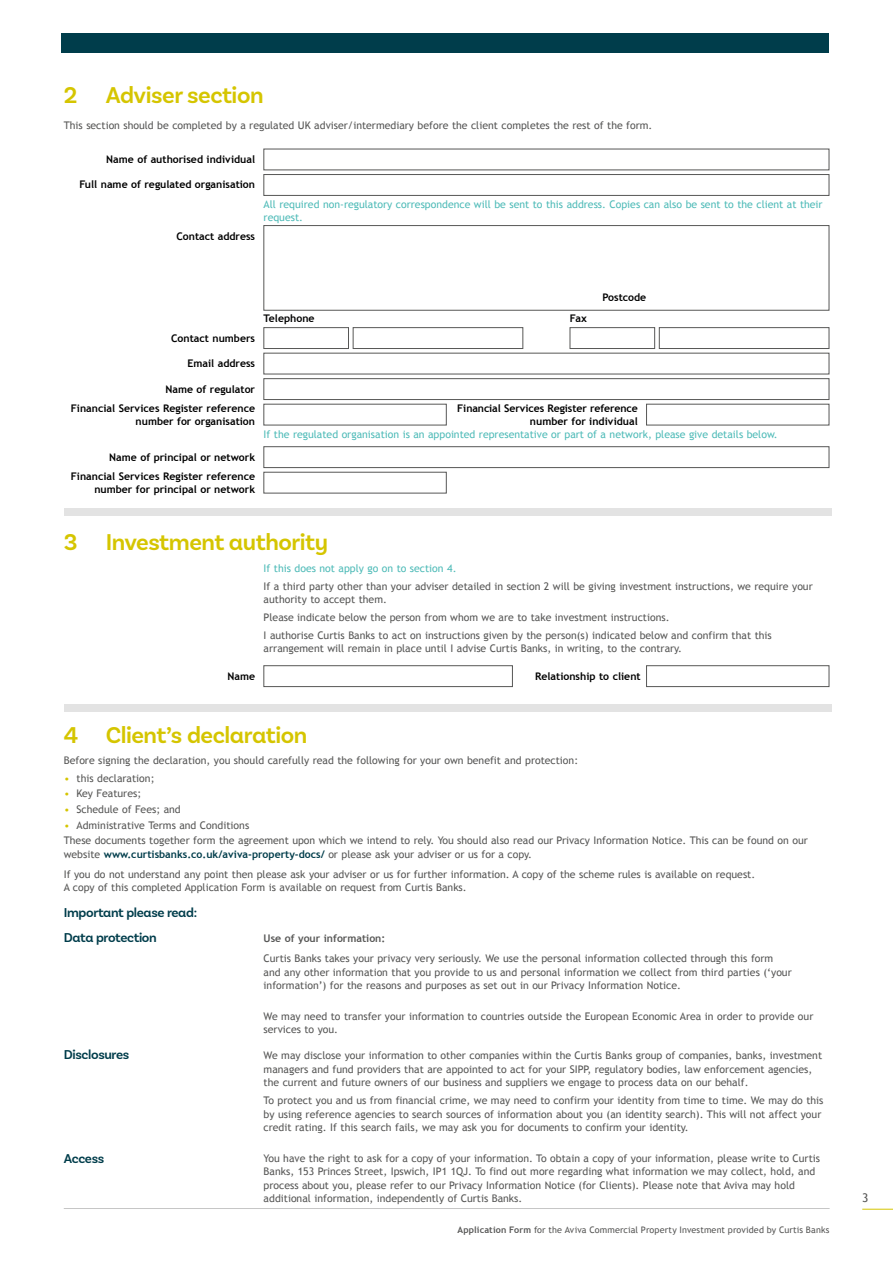
<style>
.page{position:relative;width:893px;height:1263px;background:#fff}
.page>*{position:absolute;margin:0;border:0;box-sizing:border-box;transform-origin:0 0}
.t1{font:600 24px "Basic Sans Alt";letter-spacing:-.02em;color:#d5c500}
.t2{font:600 13.5px/25.5px "Basic Sans Alt";letter-spacing:-.025em;color:#003d4b}
.t3{font:12px "Trebuchet MS";color:#575756}
.t4{font:10.5px/13.5px "Trebuchet MS";color:#575756}
.t5{font:700 10.5px/19.2px "Trebuchet MS";color:#000;text-align:right}
.t6{font:10.5px/13.5px "Trebuchet MS";color:#4fbbb8}
.t7{font:700 10.5px "Trebuchet MS";color:#575756}
.t8{font:9px "Trebuchet MS";letter-spacing:.015em;color:#575756}
.s1{color:#d5c500}
.s2{font-weight:700;color:#003d4b}
.s3{font-weight:700}
</style>
<div class="page">
<hr style="left:64px;top:1208px;width:766px;height:1px;background:#c6c6c6">
<hr style="left:862px;top:1209px;width:31px;height:1px;background:#d5c500">
<div style="left:61px;top:34px;width:768px;height:19px;background:#003d4b"></div>
<div style="left:264px;top:665px;width:249px;height:22px;background:#fff;border:1px solid #575756"></div>
<div style="left:646px;top:665px;width:183px;height:22px;background:#fff;border:1px solid #575756"></div>
<div style="left:64px;top:704px;width:768px;height:7px;background:#e3e3e3"></div>
<div style="left:264px;top:378px;width:565px;height:22px;background:#fff;border:1px solid #575756"></div>
<div style="left:264px;top:404px;width:182px;height:21px;background:#fff;border:1px solid #575756"></div>
<div style="left:646px;top:404px;width:183px;height:21px;background:#fff;border:1px solid #575756"></div>
<div style="left:264px;top:446px;width:565px;height:22px;background:#fff;border:1px solid #575756"></div>
<div style="left:264px;top:472px;width:182px;height:21px;background:#fff;border:1px solid #575756"></div>
<div style="left:264px;top:174px;width:565px;height:22px;background:#fff;border:1px solid #575756"></div>
<div style="left:264px;top:225px;width:565px;height:85px;background:#fff;border:1px solid #575756"></div>
<div style="left:264px;top:327px;width:85px;height:22px;background:#fff;border:1px solid #575756"></div>
<div style="left:353px;top:327px;width:170px;height:22px;background:#fff;border:1px solid #575756"></div>
<div style="left:264px;top:353px;width:565px;height:21px;background:#fff;border:1px solid #575756"></div>
<div style="left:570px;top:327px;width:85px;height:22px;background:#fff;border:1px solid #575756"></div>
<div style="left:659px;top:327px;width:170px;height:22px;background:#fff;border:1px solid #575756"></div>
<div style="left:64px;top:508px;width:768px;height:8px;background:#e3e3e3"></div>
<h1 class="t1" style="left:64px;top:81px;width:201px">2 Adviser section</h1>
<p class="t4" style="left:64px;top:119px;width:590px">This section should be completed by a regulated UK adviser/intermediary before the client completes the rest of the form.</p>
<p class="t5" style="left:106px;top:150px;width:150px">Name of authorised individual</p>
<p class="t5" style="left:79px;top:175px;width:177px">Full name of regulated organisation</p>
<p class="t5" style="left:176px;top:226px;width:80px">Contact address</p>
<p class="t6" style="left:264px;top:197px;width:561px">All required non-regulatory correspondence will be sent to this address. Copies can also be sent to the client at their request.</p>
<p class="t5" style="left:171px;top:328px;width:85px">Contact numbers</p>
<p class="t5" style="left:187px;top:354px;width:69px">Email address</p>
<p class="t5" style="left:71px;top:379px;width:186px">Name of regulator<br>Financial Services Register reference</p>
<p class="t5" style="left:136px;top:412px;width:121px">number for organisation</p>
<p class="t5" style="left:71px;top:447px;width:186px">Name of principal or network<br>Financial Services Register reference</p>
<p class="t5" style="left:94px;top:480px;width:162px">number for principal or network</p>
<p class="t5" style="left:264px;top:309px;width:52px">Telephone</p>
<p class="t5" style="left:570px;top:309px;width:19px">Fax</p>
<p class="t5" style="left:603px;top:288px;width:45px">Postcode</p>
<p class="t5" style="left:457px;top:401px;width:182px;line-height:13.5px">Financial Services Register reference number for individual</p>
<p class="t6" style="left:264px;top:428px;width:515px">If the regulated organisation is an appointed representative or part of a network, please give details below.</p>
<h1 class="t1" style="left:64px;top:527px;width:266px">3 Investment authority</h1>
<p class="t6" style="left:264px;top:561px;width:194px">If this does not apply go on to section 4.</p>
<p class="t4" style="left:264px;top:579px;width:551px">If a third party other than your adviser detailed in section 2 will be giving investment instructions, we require your authority to accept them.</p>
<p class="t4" style="left:264px;top:608px;width:510px;line-height:17.7px">Please indicate below the person from whom we are to take investment instructions.<br>I authorise Curtis Banks to act on instructions given by the person(s) indicated below and confirm that this</p>
<p class="t4" style="left:264px;top:642px;width:420px">arrangement will remain in place until I advise Curtis Banks, in writing, to the contrary.</p>
<p class="t5" style="left:227px;top:666px;width:29px">Name</p>
<p class="t5" style="left:535px;top:666px;width:107px">Relationship to client</p>
<h1 class="t1" style="left:64px;top:720px;width:245px">4 Client’s declaration</h1>
<p class="t4" style="left:64px;top:753px;width:516px">Before signing the declaration, you should carefully read the following for your own benefit and protection:</p>
<p class="t4" style="left:64px;top:771px;width:92px"><span class="s1">•</span> this declaration;</p>
<p class="t4" style="left:64px;top:787px;width:78px"><span class="s1">•</span> Key Features;</p>
<p class="t4" style="left:64px;top:802px;width:118px"><span class="s1">•</span> Schedule of Fees; and</p>
<p class="t4" style="left:64px;top:817px;width:746px;line-height:15.6px"><span class="s1">•</span> Administrative Terms and Conditions<br>These documents together form the agreement upon which we intend to rely. You should also read our Privacy Information Notice. This can be found on our</p>
<p class="t4" style="left:64px;top:844px;width:693px;line-height:20px">website <span class="s2">www.curtisbanks.co.uk/aviva-property-docs/</span> or please ask your adviser or us for a copy.<br>If you do not understand any point then please ask your adviser or us for further information. A copy of the scheme rules is available on request.</p>
<p class="t4" style="left:64px;top:880px;width:404px">A copy of this completed Application Form is available on request from Curtis Banks.</p>
<p class="t2" style="left:64px;top:900px;width:135px">Important please read:<br>Data protection</p>
<p class="t2" style="left:64px;top:1042px;width:67px">Disclosures</p>
<p class="t2" style="left:64px;top:1145px;width:42px">Access</p>
<p class="t7" style="left:264px;top:932px;width:123px">Use of your information:</p>
<p class="t4" style="left:264px;top:951px;width:530px">Curtis Banks takes your privacy very seriously. We use the personal information collected through this form and any other information that you provide to us and personal information we collect from third parties (‘your information’) for the reasons and purposes as set out in our Privacy Information Notice.</p>
<p class="t4" style="left:264px;top:1009px;width:551px">We may need to transfer your information to countries outside the European Economic Area in order to provide our services to you.</p>
<p class="t4" style="left:264px;top:1049px;width:560px">We may disclose your information to other companies within the Curtis Banks group of companies, banks, investment managers and fund providers that are appointed to act for your SIPP, regulatory bodies, law enforcement agencies, the current and future owners of our business and suppliers we engage to process data on our behalf.</p>
<p class="t4" style="left:264px;top:1093px;width:561px">To protect you and us from financial crime, we may need to confirm your identity from time to time. We may do this by using reference agencies to search sources of information about you (an identity search). This will not affect your credit rating. If this search fails, we may ask you for documents to confirm your identity.</p>
<p class="t4" style="left:264px;top:1151px;width:558px">You have the right to ask for a copy of your information. To obtain a copy of your information, please write to Curtis Banks, 153 Princes Street, Ipswich, IP1 1QJ. To find out more regarding what information we may collect, hold, and process about you, please refer to our Privacy Information Notice (for Clients). Please note that Aviva may hold additional information, independently of Curtis Banks.</p>
<p class="t8" style="left:457px;top:1224px;width:374px"><span class="s3">Application Form</span> for the Aviva Commercial Property Investment provided by Curtis Banks</p>
<p class="t3" style="left:862px;top:1190px;width:8px">3</p>
</div>
